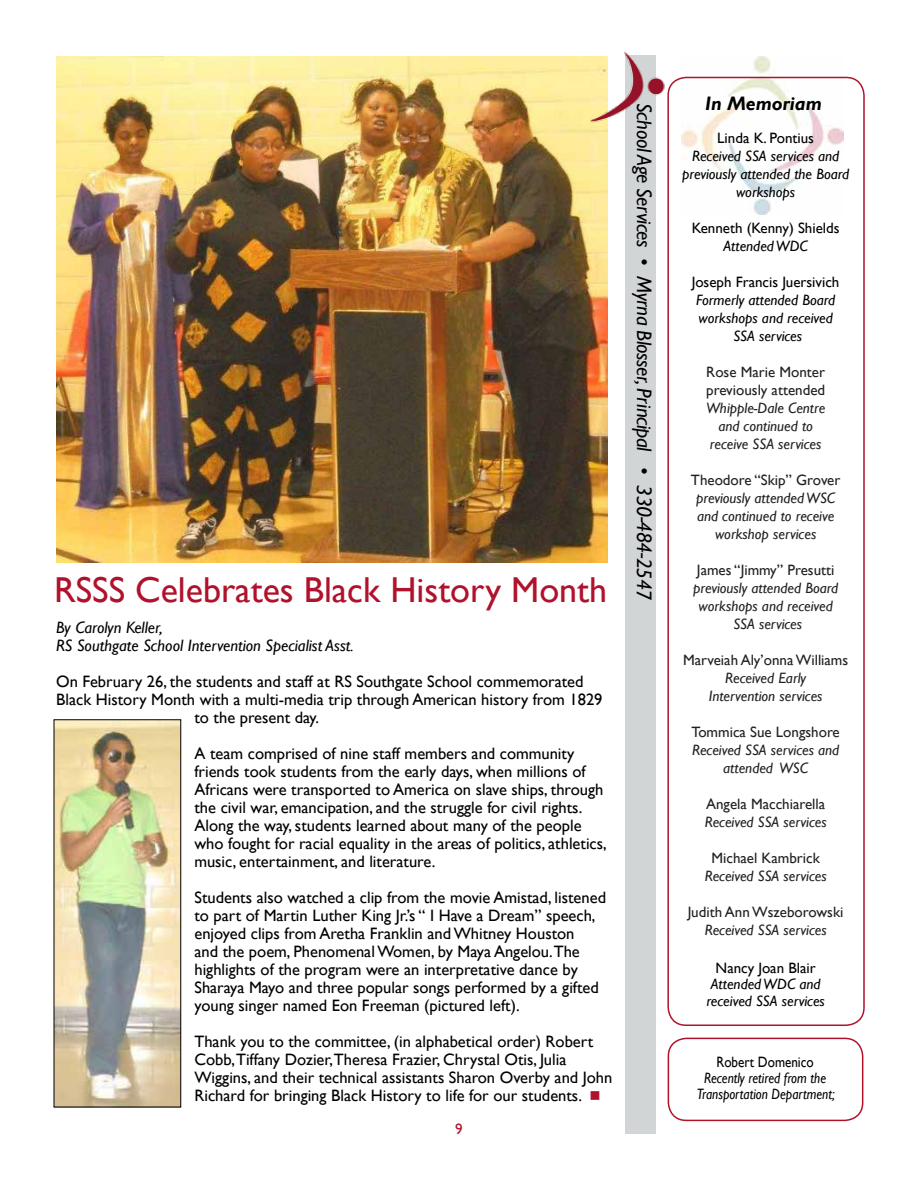
<style>
.page{position:relative;width:918px;height:1188px;background:#fff}
.page>*{position:absolute;margin:0;border:0;box-sizing:border-box;transform-origin:0 0}
.t1{font:36px "Gill Sans";color:#b0122c}
.t2{font:italic 21px "Gill Sans";letter-spacing:-.02em;color:#000}
.t3{font:italic 700 19.5px "Gill Sans";color:#000}
.t4{font:16.5px/18px "Gill Sans";color:#000}
.t5{font:italic 16.5px/18px "Gill Sans";color:#000}
.t6{font:italic 15px/18px "Gill Sans";color:#232021;text-align:center}
.t7{font:15px/18px "Gill Sans";color:#232021}
.t8{font:italic 15px/18px "Gill Sans";color:#000;text-align:center}
.t9{font:15px "Gill Sans";color:#000}
.t10{font:italic 15px/15.8px "Gill Sans";color:#000;text-align:center;scale:.87 1}
.t11{font:15px "Gill Sans";color:#000;scale:.87 1}
.t12{font:15px "Gill Sans";color:#b0122c}
.s1{color:#b0122c}
</style>
<div class="page">
<img style="left:681px;top:56px;width:162px;height:158px">
<img style="left:56px;top:57px;width:551px;height:506px">
<div style="left:626px;top:56px;width:30px;height:1078px;background:#d1d5d6"></div>
<img style="left:585px;top:51px;width:83px;height:91px">
<div style="left:667px;top:77px;width:198px;height:949px;border:2px solid #b0122c;border-radius:18px"></div>
<img style="left:56px;top:722px;width:123px;height:383px">
<div style="left:668px;top:1038px;width:195px;height:83px;border:2px solid #b0122c;border-radius:18px"></div>
<h1 class="t1" style="left:54px;top:568px;width:555px">RSSS Celebrates Black History Month</h1>
<p class="t5" style="left:56px;top:618px;width:299px">By Carolyn Keller,<br>RS Southgate School Intervention Specialist Asst.</p>
<p class="t4" style="left:56px;top:672px;width:529px">On February 26, the students and staff at RS Southgate School commemorated</p>
<p class="t4" style="left:56px;top:690px;width:548px">Black History Month with a multi-media trip through American history from 1829</p>
<p class="t4" style="left:194px;top:708px;width:126px">to the present day.</p>
<p class="t4" style="left:194px;top:744px;width:414px">A team comprised of nine staff members and community friends took students from the early days, when millions of Africans were transported to America on slave ships, through the civil war, emancipation, and the struggle for civil rights.<br>Along the way, students learned about many of the people who fought for racial equality in the areas of politics, athletics, music, entertainment, and literature.</p>
<p class="t4" style="left:194px;top:888px;width:413px">Students also watched a clip from the movie Amistad, listened to part of Martin Luther King Jr.’s “ I Have a Dream” speech, enjoyed clips from Aretha Franklin and Whitney Houston<br>and the poem, Phenomenal Women, by Maya Angelou.The highlights of the program were an interpretative dance by Sharaya Mayo and three popular songs performed by a gifted young singer named Eon Freeman (pictured left).</p>
<p class="t4" style="left:194px;top:1032px;width:419px">Thank you to the committee, (in alphabetical order) Robert Cobb,Tiffany Dozier,Theresa Frazier, Chrystal Otis, Julia Wiggins, and their technical assistants Sharon Overby and John Richard for bringing Black History to life for our students. <span class="s1">■</span></p>
<p class="t12" style="left:455px;top:1120px;width:9px">9</p>
<p class="t2" style="left:657px;top:103px;width:499px;rotate:90deg">School Age Services • Myrna Blosser, Principal • 330-484-2547</p>
<p class="t3" style="left:705px;top:92px;width:118px">In Memoriam</p>
<p class="t9" style="left:717px;top:129px;width:98px">Linda K. Pontius</p>
<p class="t8" style="left:682px;top:147px;width:169px">Received SSA services and previously attended the Board workshops</p>
<p class="t9" style="left:692px;top:219px;width:149px">Kenneth (Kenny) Shields</p>
<p class="t8" style="left:723px;top:237px;width:86px">Attended WDC</p>
<p class="t9" style="left:692px;top:273px;width:149px">Joseph Francis Juersivich</p>
<p class="t8" style="left:696px;top:291px;width:141px">Formerly attended Board workshops and received<br>SSA services</p>
<p class="t7" style="left:706px;top:363px;width:120px">Rose Marie Monter previously attended</p>
<p class="t6" style="left:706px;top:399px;width:121px">Whipple-Dale Centre and continued to receive SSA services</p>
<p class="t7" style="left:691px;top:471px;width:151px">Theodore “Skip” Grover</p>
<p class="t6" style="left:696px;top:489px;width:141px">previously attended WSC and continued to receive workshop services</p>
<p class="t7" style="left:697px;top:561px;width:139px">James “Jimmy” Presutti</p>
<p class="t6" style="left:693px;top:579px;width:147px">previously attended Board workshops and received<br>SSA services</p>
<p class="t7" style="left:683px;top:651px;width:167px">Marveiah Aly’onna Williams</p>
<p class="t6" style="left:709px;top:669px;width:115px">Received Early<br>Intervention services</p>
<p class="t7" style="left:692px;top:723px;width:150px">Tommica Sue Longshore</p>
<p class="t6" style="left:692px;top:741px;width:149px">Received SSA services and attended WSC</p>
<p class="t7" style="left:706px;top:795px;width:121px">Angela Macchiarella</p>
<p class="t6" style="left:705px;top:813px;width:123px">Received SSA services</p>
<p class="t7" style="left:711px;top:849px;width:110px">Michael Kambrick</p>
<p class="t6" style="left:705px;top:867px;width:123px">Received SSA services</p>
<p class="t7" style="left:688px;top:903px;width:157px">Judith Ann Wszeborowski</p>
<p class="t6" style="left:705px;top:921px;width:123px">Received SSA services</p>
<p class="t9" style="left:716px;top:959px;width:102px">Nancy Joan Blair</p>
<p class="t8" style="left:706px;top:976px;width:120px;line-height:16.5px;text-align:left">Attended WDC and received SSA services</p>
<p class="t11" style="left:716px;top:1054px;width:113px">Robert Domenico</p>
<p class="t10" style="left:697px;top:1070px;width:160px">Recently retired from the<br>Transportation Department;</p>
</div>
